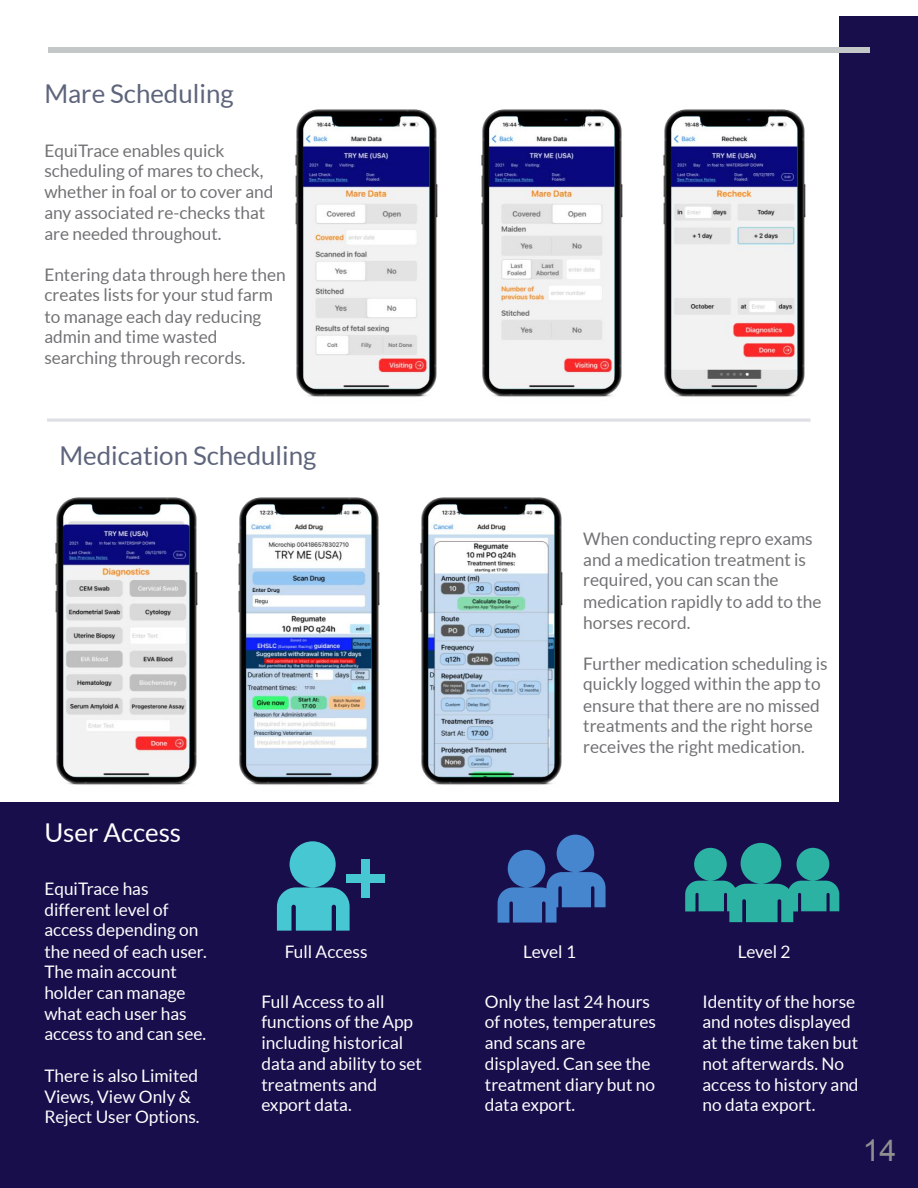
<style>
.page{position:relative;width:918px;height:1188px;background:#fff}
.page>*{position:absolute;margin:0;border:0;box-sizing:border-box;transform-origin:0 0}
.t1{font:30.3px "Arial";color:#8f8f8f}
.t2{font:25.95px "Lato";color:#5d647b}
.t3{font:25.95px "Lato";color:#fff}
.t4{font:17.25px/20.7px "Lato";color:#fff}
.t5{font:17.25px/20.9px "Lato";color:#717274}
</style>
<div class="page">
<div style="left:839px;top:16px;width:79px;height:1172px;background:#180e4c"></div>
<div style="left:49px;top:47px;width:200px;height:5px;background:#c3c7c7"></div>
<div style="left:249px;top:47px;width:200px;height:5px;background:#c3c7c7"></div>
<div style="left:449px;top:47px;width:200px;height:5px;background:#c3c7c7"></div>
<div style="left:649px;top:47px;width:200px;height:5px;background:#c3c7c7"></div>
<div style="left:849px;top:47px;width:20px;height:5px;background:#c3c7c7"></div>
<img style="left:295px;top:109px;width:143px;height:288px">
<img style="left:481px;top:109px;width:142px;height:288px">
<img style="left:663px;top:109px;width:143px;height:288px">
<img style="left:55px;top:497px;width:143px;height:288px">
<img style="left:238px;top:497px;width:142px;height:288px">
<img style="left:420px;top:497px;width:143px;height:288px">
<hr style="left:49px;top:419px;width:760px;height:3px;background:#dfe0e5">
<div style="left:0;top:802px;width:851px;height:386px;background:#180e4c"></div>
<svg style="left:685px;top:843px;width:154px;height:79px"></svg>
<svg style="left:498px;top:835px;width:108px;height:88px"></svg>
<svg style="left:277px;top:841px;width:73px;height:90px"></svg>
<div style="left:347px;top:874px;width:38px;height:9px;background:#47c7d1"></div>
<div style="left:361px;top:860px;width:9px;height:38px;background:#47c7d1"></div>
<h2 class="t2" style="left:44px;top:79px;width:191px">Mare Scheduling</h2>
<p class="t5" style="left:44px;top:140px;width:231px">EquiTrace enables quick scheduling of mares to check, whether in foal or to cover and any associated re-checks that are needed throughout.</p>
<p class="t5" style="left:44px;top:264px;width:243px">Entering data through here then creates lists for your stud farm to manage each day reducing admin and time wasted searching through records.</p>
<h2 class="t2" style="left:59px;top:442px;width:259px">Medication Scheduling</h2>
<p class="t5" style="left:583px;top:529px;width:240px">When conducting repro exams and a medication treatment is required, you can scan the medication rapidly to add to the horses record.</p>
<p class="t5" style="left:583px;top:653px;width:246px">Further medication scheduling is quickly logged within the app to ensure that there are no missed treatments and the right horse receives the right medication.</p>
<h2 class="t3" style="left:44px;top:819px;width:138px">User Access</h2>
<p class="t4" style="left:44px;top:879px;width:164px">EquiTrace has different level of access depending on the need of each user.<br>The main account holder can manage what each user has access to and can see.</p>
<p class="t4" style="left:44px;top:1066px;width:157px">There is also Limited<br>Views, View Only &amp;<br>Reject User Options.</p>
<p class="t4" style="left:285px;top:941px;width:84px">Full Access</p>
<p class="t4" style="left:523px;top:941px;width:54px">Level 1</p>
<p class="t4" style="left:738px;top:941px;width:54px">Level 2</p>
<p class="t4" style="left:261px;top:991px;width:162px">Full Access to all functions of the App including historical data and ability to set treatments and export data.</p>
<p class="t4" style="left:485px;top:991px;width:173px">Only the last 24 hours of notes, temperatures and scans are displayed. Can see the treatment diary but no data export.</p>
<p class="t4" style="left:703px;top:991px;width:158px">Identity of the horse and notes displayed at the time taken but not afterwards. No access to history and no data export.</p>
<h1 class="t1" style="left:863px;top:1134px;width:35px">14</h1>
</div>
